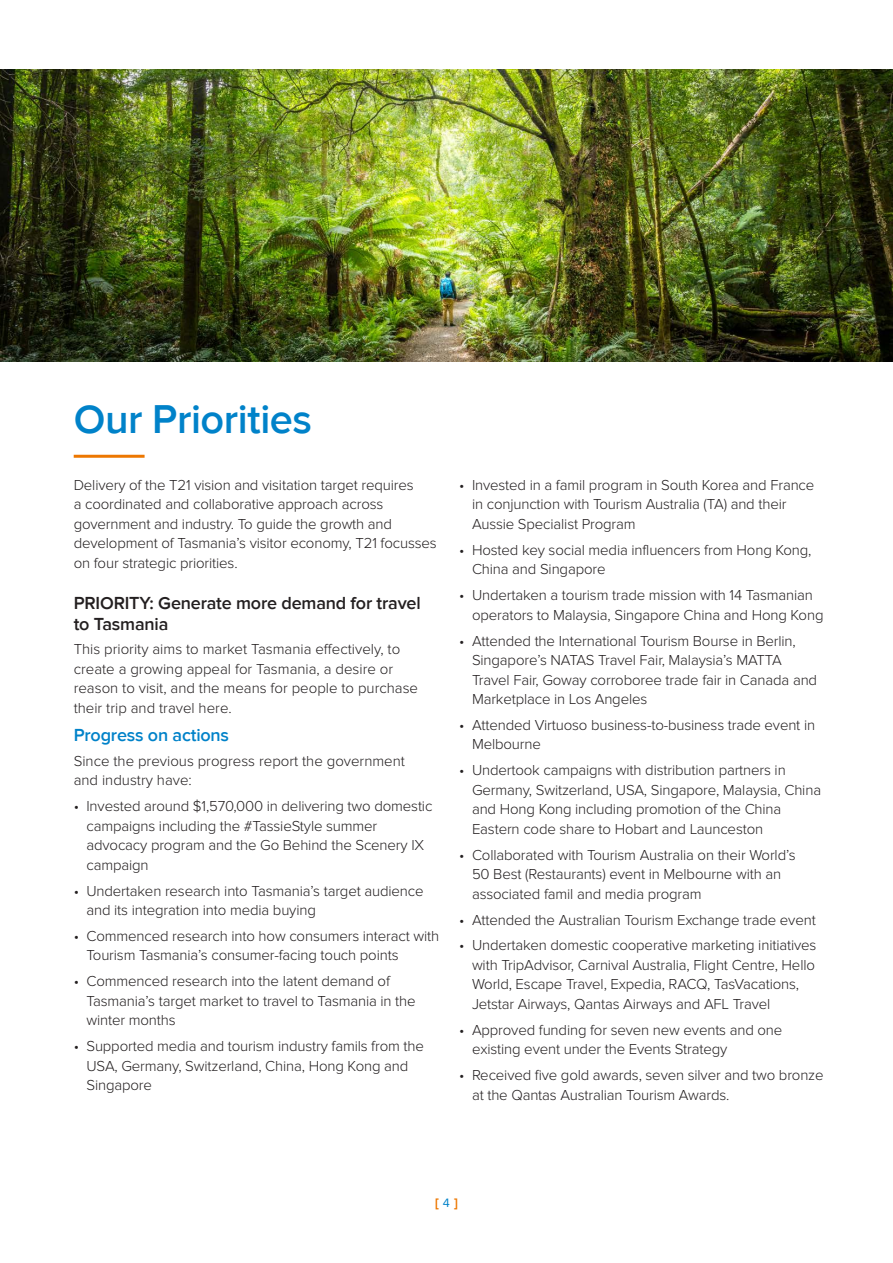
<style>
.page{position:relative;width:893px;height:1263px;background:#fff}
.page>*{position:absolute;margin:0;border:0;box-sizing:border-box;transform-origin:0 0}
.t1{font:600 41.4px "Proxima Nova";letter-spacing:-.01em;color:#0082c9}
.t2{font:600 18px/21px "Proxima Nova";letter-spacing:-.01em;color:#231f20}
.t3{font:600 18px "Proxima Nova";letter-spacing:-.01em;color:#0082c9}
.t4{font:300 15px/19.5px "Proxima Nova";letter-spacing:-.01em;color:#231f20}
.t5{font:12.6px "Proxima Nova Extrabld";color:#ed7700}
.s1{font-family:"Proxima Nova";color:#0082c9}
</style>
<div class="page">
<hr style="left:74px;top:455px;width:71px;height:3px;background:#ed7700">
<img style="left:1px;top:69px;width:892px;height:292px">
<h1 class="t1" style="left:74px;top:396px;width:240px">Our Priorities</h1>
<p class="t4" style="left:74px;top:475px;width:365px">Delivery of the T21 vision and visitation target requires<br>a coordinated and collaborative approach across government and industry. To guide the growth and development of Tasmania’s visitor economy, T21 focusses on four strategic priorities.</p>
<p class="t2" style="left:74px;top:593px;width:349px">PRIORITY: Generate more demand for travel to Tasmania</p>
<p class="t4" style="left:74px;top:640px;width:346px">This priority aims to market Tasmania effectively, to create a growing appeal for Tasmania, a desire or reason to visit, and the means for people to purchase their trip and travel here.</p>
<p class="t3" style="left:74px;top:725px;width:157px">Progress on actions</p>
<p class="t4" style="left:74px;top:751px;width:333px">Since the previous progress report the government and industry have:</p>
<p class="t4" style="left:86px;top:797px;width:347px;text-indent:-13px">• Invested around $1,570,000 in delivering two domestic campaigns including the #TassieStyle summer advocacy program and the Go Behind the Scenery IX campaign</p>
<p class="t4" style="left:86px;top:881px;width:339px;text-indent:-13px">• Undertaken research into Tasmania’s target audience and its integration into media buying</p>
<p class="t4" style="left:86px;top:926px;width:354px;text-indent:-13px">• Commenced research into how consumers interact with<br>Tourism Tasmania’s consumer-facing touch points</p>
<p class="t4" style="left:86px;top:972px;width:331px;text-indent:-13px">• Commenced research into the latent demand of<br>Tasmania’s target market to travel to Tasmania in the winter months</p>
<p class="t4" style="left:86px;top:1037px;width:339px;text-indent:-13px">• Supported media and tourism industry famils from the<br>USA, Germany, Switzerland, China, Hong Kong and<br>Singapore</p>
<p class="t4" style="left:472px;top:475px;width:344px;text-indent:-13px">• Invested in a famil program in South Korea and France in conjunction with Tourism Australia (TA) and their<br>Aussie Specialist Program</p>
<p class="t4" style="left:472px;top:540px;width:341px;text-indent:-13px">• Hosted key social media influencers from Hong Kong,<br>China and Singapore</p>
<p class="t4" style="left:472px;top:586px;width:353px;text-indent:-13px">• Undertaken a tourism trade mission with 14 Tasmanian operators to Malaysia, Singapore China and Hong Kong</p>
<p class="t4" style="left:472px;top:631px;width:347px;text-indent:-13px">• Attended the International Tourism Bourse in Berlin, Singapore’s NATAS Travel Fair, Malaysia’s MATTA Travel Fair, Goway corroboree trade fair in Canada and Marketplace in Los Angeles</p>
<p class="t4" style="left:472px;top:715px;width:345px;text-indent:-13px">• Attended Virtuoso business-to-business trade event in<br>Melbourne</p>
<p class="t4" style="left:472px;top:761px;width:351px;text-indent:-13px">• Undertook campaigns with distribution partners in Germany, Switzerland, USA, Singapore, Malaysia, China and Hong Kong including promotion of the China Eastern code share to Hobart and Launceston</p>
<p class="t4" style="left:472px;top:845px;width:325px;text-indent:-13px">• Collaborated with Tourism Australia on their World’s<br>50 Best (Restaurants) event in Melbourne with an associated famil and media program</p>
<p class="t4" style="left:459px;top:910px;width:358px">• Attended the Australian Tourism Exchange trade event</p>
<p class="t4" style="left:472px;top:936px;width:346px;text-indent:-13px">• Undertaken domestic cooperative marketing initiatives with TripAdvisor, Carnival Australia, Flight Centre, Hello World, Escape Travel, Expedia, RACQ, TasVacations, Jetstar Airways, Qantas Airways and AFL Travel</p>
<p class="t4" style="left:472px;top:1020px;width:312px;text-indent:-13px">• Approved funding for seven new events and one existing event under the Events Strategy</p>
<p class="t4" style="left:472px;top:1066px;width:353px;text-indent:-13px">• Received five gold awards, seven silver and two bronze at the Qantas Australian Tourism Awards.</p>
<p class="t5" style="left:435px;top:1196px;width:24px">[ <span class="s1">4</span> ]</p>
</div>
